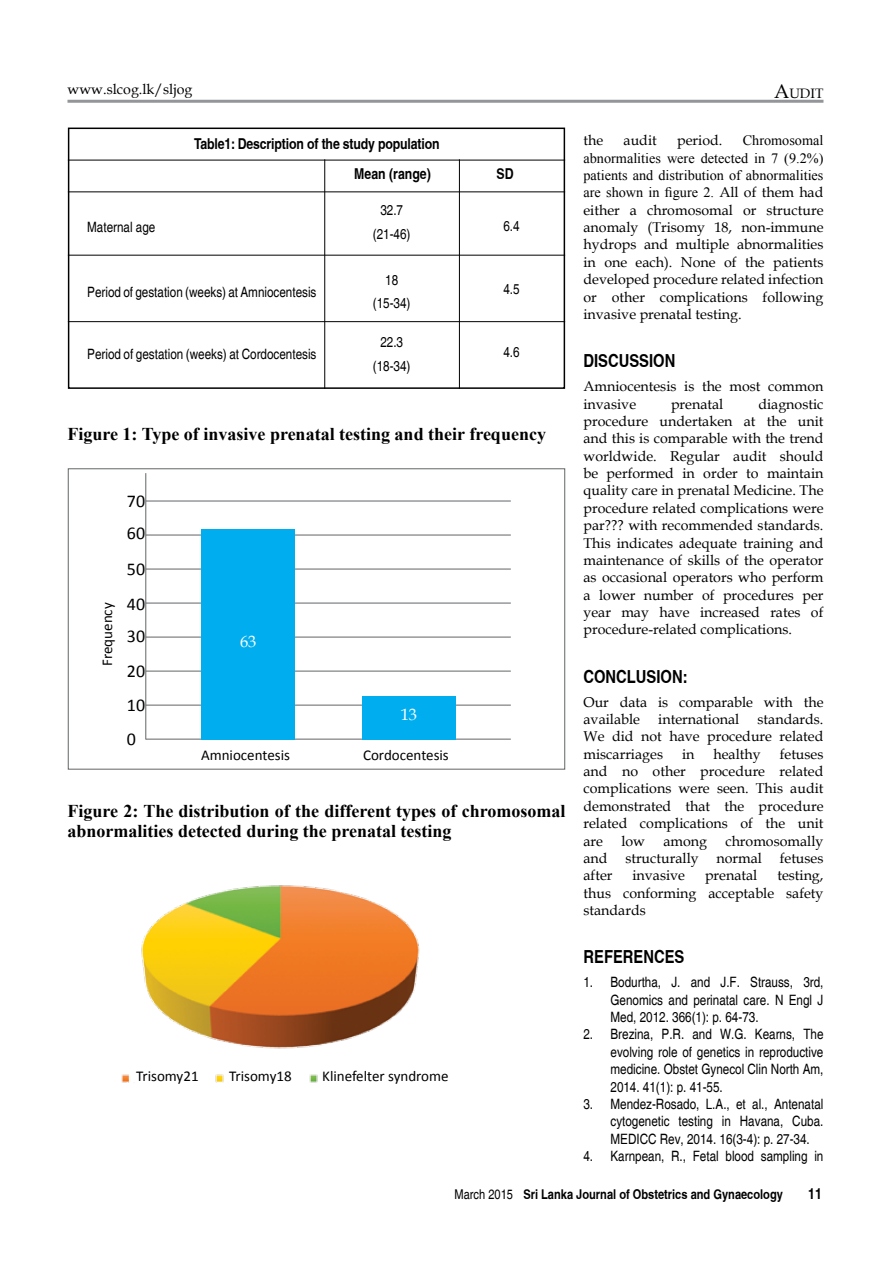
<style>
.page{position:relative;width:891px;height:1269px;background:#fff}
.page>*{position:absolute;margin:0;border:0;box-sizing:border-box;transform-origin:0 0}
.t1{font:700 18px/19.4px "Times New Roman";color:#000}
.t2{font:700 condensed 18px "Helvetica";color:#000}
.t3{font:18px/34.2px "Calibri";color:#000}
.t4{font:16.5px "Book Antiqua";color:#fff}
.t5{font:15px "Calibri";color:#000}
.t6{font:700 condensed 15px "Helvetica";letter-spacing:-.01em;color:#000}
.t7{font:14.25px/17.4px "Book Antiqua";color:#000;text-align:justify}
.t8{font:condensed 14.25px/17.4px "Helvetica";color:#000;text-align:justify}
.t9{font:14.25px/17.4px "Times New Roman";color:#000;text-align:justify}
.t10{font:13.65px "Book Antiqua";color:#000}
.t11{font:700 condensed 13.5px "Helvetica";color:#000}
.s1{font-size:19.5px}
.s2{font-family:"Book Antiqua"}
.s3{font-weight:400}
</style>
<div class="page">
<hr style="left:68px;top:100px;width:756px;height:3px;background:#939598">
<img style="left:121px;top:885px;width:299px;height:198px">
<div style="left:68px;top:128px;width:497px;height:261px;border:2px solid #000"></div>
<hr style="left:68px;top:191px;width:497px;height:1px;background:#000">
<hr style="left:68px;top:160px;width:497px;height:1px;background:#000">
<hr style="left:68px;top:255px;width:497px;height:1px;background:#000">
<hr style="left:68px;top:321px;width:497px;height:1px;background:#000">
<hr style="left:459px;top:159px;width:1px;height:230px;background:#000">
<hr style="left:324px;top:159px;width:1px;height:230px;background:#000">
<hr style="left:146px;top:501px;width:365px;height:1px;background:#636466">
<hr style="left:146px;top:535px;width:365px;height:1px;background:#636466">
<hr style="left:146px;top:569px;width:365px;height:1px;background:#636466">
<hr style="left:146px;top:603px;width:365px;height:1px;background:#636466">
<hr style="left:146px;top:637px;width:365px;height:1px;background:#636466">
<hr style="left:146px;top:671px;width:365px;height:1px;background:#636466">
<hr style="left:146px;top:705px;width:365px;height:1px;background:#636466">
<hr style="left:146px;top:739px;width:365px;height:1px;background:#636466">
<div style="left:202px;top:530px;width:93px;height:210px;background:#00aeef"></div>
<div style="left:362px;top:696px;width:94px;height:44px;background:#00aeef"></div>
<div style="left:68px;top:468px;width:497px;height:302px;border:1px solid #636466"></div>
<hr style="left:145px;top:473px;width:1px;height:267px;background:#636466">
<p class="t7" style="left:68px;top:80px;width:126px">www.slcog.lk/sljog</p>
<p class="t10" style="left:774px;top:84px;width:51px"><span class="s1">A</span>udit</p>
<p class="t7" style="left:584px;top:131px;width:21px">the</p>
<p class="t7" style="left:624px;top:131px;width:35px">audit</p>
<p class="t7" style="left:677px;top:131px;width:47px">period.</p>
<p class="t9" style="left:584px;top:132px;width:242px;text-indent:159px">Chromosomal abnormalities were detected in 7 (9.2%) patients and distribution of abnormalities are shown in figure 2. <span class="s2">All of them had</span></p>
<p class="t7" style="left:584px;top:201px;width:242px">either a chromosomal or structure anomaly (Trisomy 18, non-immune hydrops and multiple abnormalities in one each). None of the patients developed procedure related infection or other complications following invasive prenatal testing.</p>
<p class="t2" style="left:584px;top:350px;width:56px">Discussio</p>
<p class="t2" style="left:665px;top:350px;width:12px">n</p>
<p class="t7" style="left:584px;top:377px;width:242px">Amniocentesis is the most common invasive</p>
<p class="t6" style="left:194px;top:134px;width:247px">Table1: Description of the study population</p>
<p class="t6" style="left:354px;top:165px;width:78px">Mean (range)</p>
<p class="t6" style="left:496px;top:165px;width:17px">SD</p>
<p class="t8" style="left:373px;top:198px;width:39px;line-height:23.9px;text-align:center">32.7 (21-46)</p>
<p class="t8" style="left:373px;top:268px;width:39px;line-height:23.9px;text-align:center">18 (15-34)</p>
<p class="t8" style="left:373px;top:330px;width:39px;line-height:23.9px;text-align:center">22.3 (18-34)</p>
<p class="t8" style="left:503px;top:217px;width:18px">6.4</p>
<p class="t8" style="left:87px;top:218px;width:70px">Maternal age</p>
<p class="t8" style="left:503px;top:281px;width:18px">4.5</p>
<p class="t8" style="left:87px;top:283px;width:231px">Period of gestation (weeks) at Amniocentesis</p>
<p class="t8" style="left:503px;top:344px;width:18px">4.6</p>
<p class="t8" style="left:87px;top:346px;width:231px">Period of gestation (weeks) at Cordocentesis</p>
<p class="t7" style="left:584px;top:395px;width:242px;text-indent:175px">diagnostic procedure undertaken at the unit and this is comparable with the trend worldwide. Regular audit should be performed in order to maintain quality care in prenatal Medicine. The procedure related complications were par??? with recommended standards.<br>This indicates adequate training and maintenance of skills of the operator as occasional operators who perform a lower number of procedures per year may have increased rates of procedure-related complications.</p>
<p class="t2" style="left:584px;top:665px;width:106px">Conclusion:</p>
<p class="t7" style="left:584px;top:693px;width:242px">Our data is comparable with the available</p>
<p class="t7" style="left:671px;top:395px;width:54px">prenatal</p>
<p class="t1" style="left:68px;top:424px;width:480px">Figure 1: Type of invasive prenatal testing and their frequency</p>
<p class="t3" style="left:127px;top:484px;width:20px;line-height:32.2px">70<br>60</p>
<p class="t3" style="left:127px;top:550px;width:20px;line-height:35.2px">50<br>40</p>
<p class="t3" style="left:127px;top:618px;width:20px;text-align:justify">30<br>20<br>10<br>0</p>
<p class="t4" style="left:240px;top:630px;width:18px">63</p>
<p class="t5" style="left:98px;top:666px;width:65px;rotate:-90deg">Frequency</p>
<p class="t4" style="left:401px;top:703px;width:18px">13</p>
<p class="t7" style="left:584px;top:710px;width:241px;text-indent:174px">standards.<br>We did not have procedure related miscarriages</p>
<p class="t7" style="left:658px;top:710px;width:83px">international</p>
<p class="t7" style="left:682px;top:745px;width:14px">in</p>
<p class="t7" style="left:714px;top:745px;width:49px">healthy</p>
<p class="t7" style="left:584px;top:745px;width:242px;text-indent:196px">fetuses and no other procedure related complications were seen. This audit demonstrated that the procedure related complications of the unit are</p>
<p class="t5" style="left:201px;top:746px;width:90px">Amniocentesis</p>
<p class="t5" style="left:363px;top:746px;width:87px">Cordocentesis</p>
<p class="t1" style="left:68px;top:801px;width:499px">Figure 2: The distribution of the different types of chromosomal abnormalities detected during the prenatal testing</p>
<p class="t7" style="left:584px;top:832px;width:241px;text-indent:142px">chromosomally and structurally normal fetuses after</p>
<p class="t7" style="left:621px;top:832px;width:25px">low</p>
<p class="t7" style="left:663px;top:832px;width:45px">among</p>
<p class="t7" style="left:632px;top:866px;width:54px">invasive</p>
<p class="t7" style="left:705px;top:866px;width:54px">prenatal</p>
<p class="t7" style="left:584px;top:866px;width:241px;text-indent:194px">testing, thus conforming acceptable safety standards</p>
<p class="t2" style="left:584px;top:946px;width:101px">References</p>
<p class="t8" style="left:611px;top:974px;width:214px;text-indent:-27px">1. Bodurtha, J. and J.F. Strauss, 3rd, Genomics and perinatal care. N Engl J Med, 2012. 366(1): p. 64-73.</p>
<p class="t8" style="left:611px;top:1026px;width:215px;text-indent:-27px">2. Brezina, P.R. and W.G. Kearns, The evolving role of genetics in reproductive medicine. Obstet Gynecol Clin North Am, 2014. 41(1): p. 41-55.</p>
<p class="t8" style="left:611px;top:1095px;width:215px;text-indent:-27px">3. Mendez-Rosado, L.A., et al., Antenatal cytogenetic testing in Havana, Cuba.<br>MEDICC Rev, 2014. 16(3-4): p. 27-34.</p>
<p class="t8" style="left:584px;top:1147px;width:241px">4. Karnpean, R., Fetal blood sampling in</p>
<p class="t5" style="left:136px;top:1067px;width:64px">Trisomy21</p>
<p class="t5" style="left:229px;top:1067px;width:64px">Trisomy18</p>
<p class="t5" style="left:322px;top:1067px;width:128px">Klinefelter syndrome</p>
<p class="t11" style="left:455px;top:1186px;width:330px"><span class="s3">March 2015</span> Sri Lanka Journal of Obstetrics and Gynaecology</p>
<p class="t6" style="left:808px;top:1185px;width:15px">11</p>
</div>
